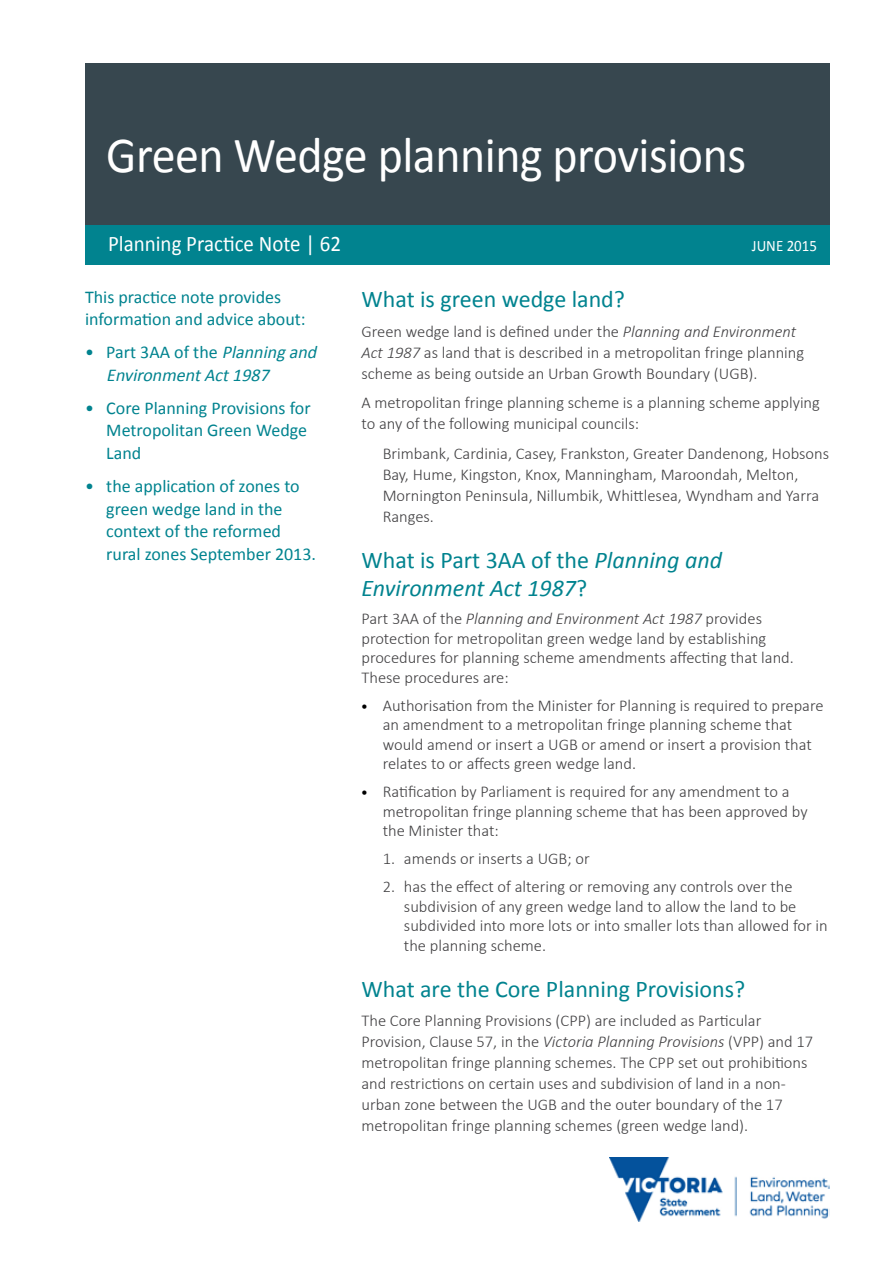
<style>
.page{position:relative;width:893px;height:1263px;background:#fff}
.page>*{position:absolute;margin:0;border:0;box-sizing:border-box;transform-origin:0 0}
.t1{font:50.85px "Calibri";letter-spacing:-.01em;color:#fff;scale:.94 1}
.t2{font:24px "Calibri";color:#01838f}
.t3{font:italic 24px/28.8px "Calibri";color:#01838f}
.t4{font:22.2px "Calibri";color:#fff;scale:.94 1}
.t5{font:18px/22.5px "Calibri";color:#01838f}
.t6{font:italic 18px/22.5px "Calibri";color:#01838f}
.t7{font:300 16.5px/21px "Calibri";color:#414042}
.t8{font:15.9px "Calibri";color:#fff;scale:.94 1}
.s1{font-style:normal}
.s2{font-style:italic}
.s3{font-family:"Museo Sans 300";font-weight:400;font-size:15px;color:#000}
</style>
<div class="page">
<div style="left:85px;top:64px;width:744px;height:161px;background:#37474f"></div>
<div style="left:85px;top:225px;width:744px;height:39px;background:#01838f"></div>
<img style="left:609px;top:1158px;width:220px;height:63px">
<h1 class="t1" style="left:106px;top:123px;width:682px">Green Wedge planning provisions</h1>
<h3 class="t4" style="left:108px;top:230px;width:249px">Planning Practice Note | 62</h3>
<p class="t8" style="left:752px;top:236px;width:71px">JUNE 2015</p>
<p class="t5" style="left:85px;top:285px;width:222px">This practice note provides information and advice about:</p>
<p class="t6" style="left:106px;top:341px;width:216px;text-indent:-21px"><span class="s1">• Part 3AA of the</span> Planningand<br>EnvironmentAct1987</p>
<p class="t5" style="left:106px;top:397px;width:206px;text-indent:-21px">• Core Planning Provisions for<br>Metropolitan Green Wedge<br>Land</p>
<p class="t5" style="left:106px;top:475px;width:211px;text-indent:-21px">• the application of zones to green wedge land in the context of the reformed rural zones September 2013.</p>
<h2 class="t2" style="left:361px;top:284px;width:265px">What is green wedge land?</h2>
<p class="t7" style="left:361px;top:321px;width:444px">Green wedge land is defined under the <span class="s2">Planning and Environment<br>Act 1987</span> as land that is described in a metropolitan fringe planning scheme as being outside an Urban Growth Boundary (UGB).</p>
<p class="t7" style="left:361px;top:392px;width:460px">A metropolitan fringe planning scheme is a planning scheme applying to any of the following municipal councils:</p>
<p class="t7" style="left:383px;top:443px;width:448px">Brimbank, Cardinia, Casey, Frankston, Greater Dandenong, Hobsons Bay, Hume, Kingston, Knox, Manningham, Maroondah, Melton, Mornington Peninsula, Nillumbik, Whittlesea, Wyndham and Yarra Ranges.</p>
<h2 class="t3" style="left:361px;top:544px;width:362px"><span class="s1">What is Part 3AA of the</span> Planning and<br>Environment Act 1987<span class="s1">?</span></h2>
<p class="t7" style="left:361px;top:609px;width:434px;line-height:19.5px">Part 3AA of the <span class="s2">Planning and Environment Act 1987</span> provides protection for metropolitan green wedge land by establishing procedures for planning scheme amendments affecting that land.<br>These procedures are:</p>
<p class="t7" style="left:383px;top:695px;width:442px;line-height:19.5px;text-indent:-21px"><span class="s3">•</span> Authorisation from the Minister for Planning is required to prepare an amendment to a metropolitan fringe planning scheme that would amend or insert a UGB or amend or insert a provision that relates to or affects green wedge land.</p>
<p class="t7" style="left:383px;top:782px;width:426px;line-height:19.5px;text-indent:-21px"><span class="s3">•</span> Ratification by Parliament is required for any amendment to a metropolitan fringe planning scheme that has been approved by the Minister that:</p>
<p class="t7" style="left:383px;top:848px;width:208px">1. amends or inserts a UGB; or</p>
<p class="t7" style="left:404px;top:877px;width:425px;line-height:19.5px;text-indent:-21px">2. has the effect of altering or removing any controls over the subdivision of any green wedge land to allow the land to be subdivided into more lots or into smaller lots than allowed for in the planning scheme.</p>
<h2 class="t2" style="left:361px;top:973px;width:385px">What are the Core Planning Provisions?</h2>
<p class="t7" style="left:361px;top:1010px;width:453px">The Core Planning Provisions (CPP) are included as Particular Provision, Clause 57, in the <span class="s2">Victoria Planning Provisions</span> (VPP) and 17 metropolitan fringe planning schemes. The CPP set out prohibitions and restrictions on certain uses and subdivision of land in a non&shy;urban zone between the UGB and the outer boundary of the 17 metropolitan fringe planning schemes (green wedge land).</p>
</div>
